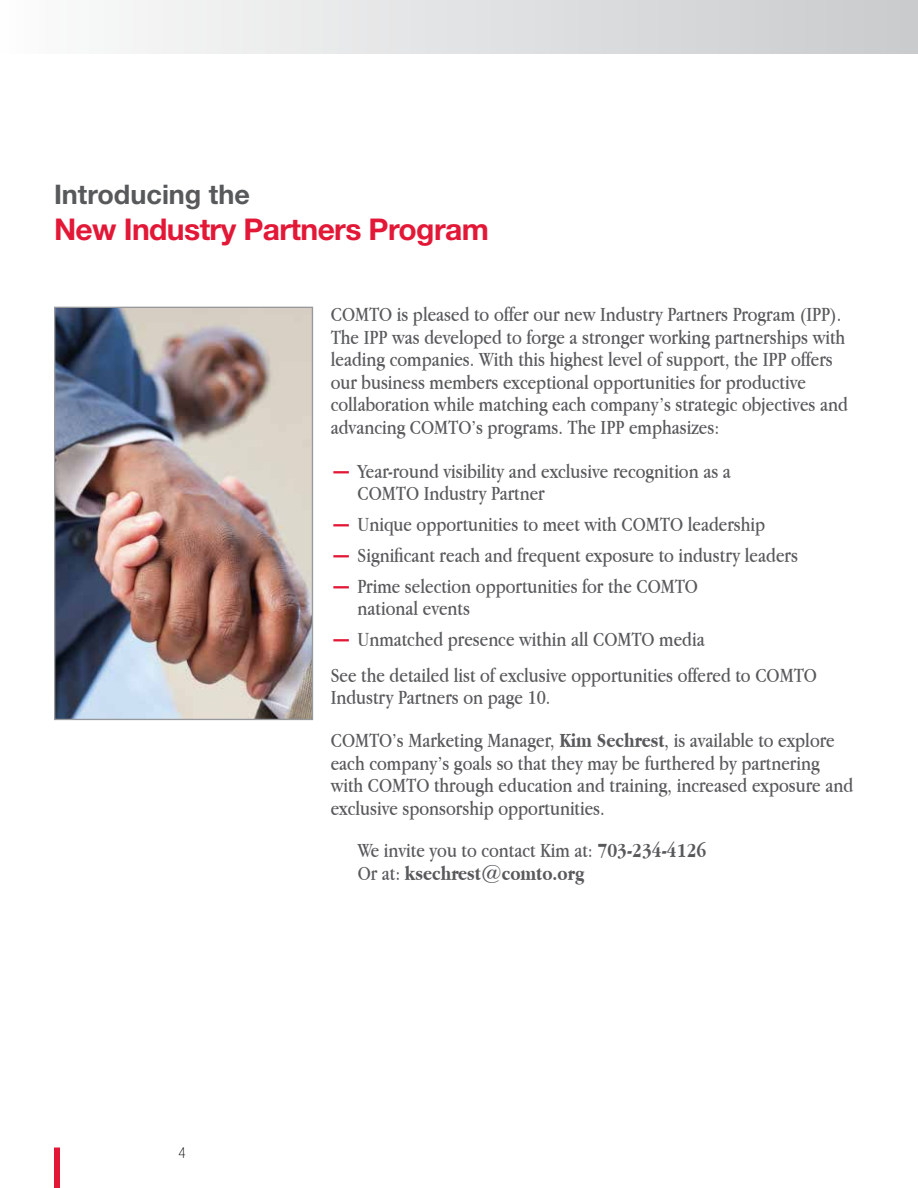
<style>
.page{position:relative;width:918px;height:1188px;background:#fff}
.page>*{position:absolute;margin:0;border:0;box-sizing:border-box;transform-origin:0 0}
.t1{font:700 30px "Helvetica Neue LT Std";letter-spacing:-.02em;color:#e31837}
.t2{font:700 27px "Helvetica Neue LT Std";color:#58595b}
.t3{font:21px/22.5px "Apple Garamond";color:#58595b}
.t4{font:100 condensed 15px "Helvetica Neue LT Std";color:#000}
.s1{font-family:"Helvetica Neue LT Std";font-weight:500;color:#e31837}
.s2{font-weight:700}
</style>
<div class="page">
<div style="left:0;top:0;width:918px;height:54px;background:linear-gradient(to right,#fcfcfc,#c9cbcd)"></div>
<div style="left:54px;top:1148px;width:6px;height:40px;background:#e31837"></div>
<img style="left:56px;top:309px;width:255px;height:409px">
<div style="left:54px;top:307px;width:259px;height:413px;border:1px solid #97999c"></div>
<p class="t2" style="left:54px;top:177px;width:197px">Introducing the</p>
<h1 class="t1" style="left:54px;top:211px;width:436px">New Industry Partners Program</h1>
<p class="t4" style="left:179px;top:1145px;width:9px">4</p>
<p class="t3" style="left:331px;top:303px;width:519px">COMTO is pleased to offer our new Industry Partners Program (IPP).<br>The IPP was developed to forge a stronger working partnerships with leading companies. With this highest level of support, the IPP offers our business members exceptional opportunities for productive collaboration while matching each company’s strategic objectives and advancing COMTO’s programs. The IPP emphasizes:</p>
<p class="t3" style="left:358px;top:460px;width:375px;text-indent:-27px"><span class="s1">—</span> Year-round visibility and exclusive recognition as a<br>COMTO Industry Partner</p>
<p class="t3" style="left:331px;top:513px;width:436px"><span class="s1">—</span> Unique opportunities to meet with COMTO leadership</p>
<p class="t3" style="left:331px;top:544px;width:469px"><span class="s1">—</span> Significant reach and frequent exposure to industry leaders</p>
<p class="t3" style="left:358px;top:574px;width:342px;text-indent:-27px"><span class="s1">—</span> Prime selection opportunities for the COMTO national events</p>
<p class="t3" style="left:331px;top:621px;width:488px;line-height:36px"><span class="s1">—</span> Unmatched presence within all COMTO media<br>See the detailed list of exclusive opportunities offered to COMTO</p>
<p class="t3" style="left:331px;top:676px;width:506px;line-height:42.8px">Industry Partners on page 10.<br>COMTO’s Marketing Manager, <span class="s2">Kim Sechrest</span>, is available to explore</p>
<p class="t3" style="left:331px;top:751px;width:524px">each company’s goals so that they may be furthered by partnering with COMTO through education and training, increased exposure and exclusive sponsorship opportunities.</p>
<p class="t3" style="left:358px;top:839px;width:350px">We invite you to contact Kim at: <span class="s2">703-234-4126<br></span>Or at: <span class="s2">ksechrest@comto.org</span></p>
</div>
